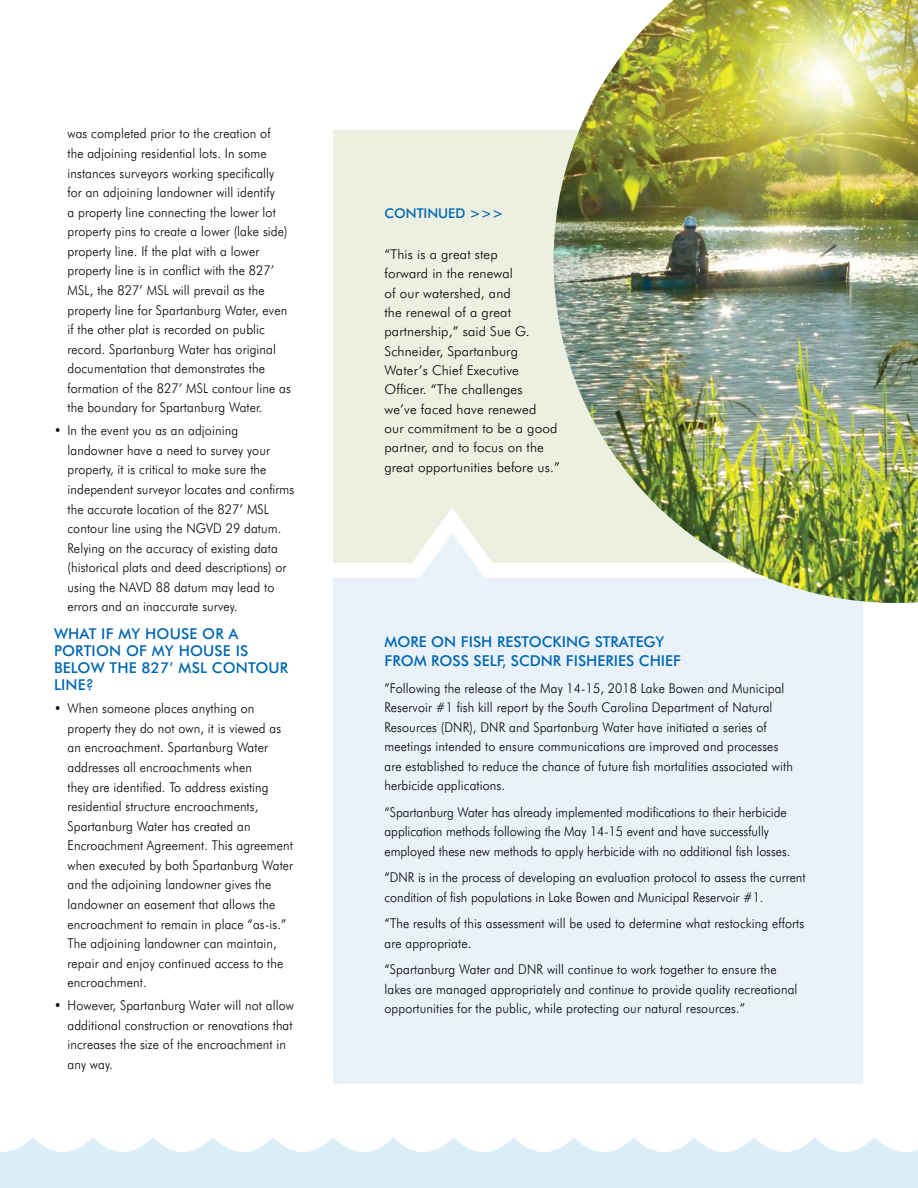
<style>
.page{position:relative;width:918px;height:1188px;background:#fff}
.page>*{position:absolute;margin:0;border:0;box-sizing:border-box;transform-origin:0 0}
.t1{font:500 15px/17.2px "Futura BT";color:#0067b1}
.t2{font:300 13.5px/19.6px "Futura BT";letter-spacing:.01em;color:#000;scale:.93 1}
.t3{font:300 13.5px/19.4px "Futura BT";letter-spacing:.01em;color:#000}
.t4{font:500 13.5px "Futura BT";color:#0067b1}
</style>
<div class="page">
<div style="left:334px;top:130px;width:529px;height:433px;background:#ecf0e1"></div>
<svg style="left:412px;top:508px;width:80px;height:70px"></svg>
<div style="left:334px;top:578px;width:529px;height:505px;background:#e9f2fb"></div>
<svg style="left:33px;top:1138px;width:885px;height:50px;fill:#d9eef6"></svg>
<svg style="left:0;top:1138px;width:33px;height:50px"></svg>
<img style="left:554px;top:0;width:364px;height:603px">
<p class="t2" style="left:68px;top:124px;width:242px">was completed prior to the creation of<br>the adjoining residential lots. In some instances surveyors working specifically for an adjoining landowner will identify<br>a property line connecting the lower lot property pins to create a lower (lake side) property line. If the plat with a lower property line is in conflict with the 827’ MSL, the 827’ MSL will prevail as the property line for Spartanburg Water, even if the other plat is recorded on public record. Spartanburg Water has original documentation that demonstrates the formation of the 827’ MSL contour line as the boundary for Spartanburg Water.</p>
<p class="t2" style="left:68px;top:421px;width:245px;text-indent:-13px">• In the event you as an adjoining landowner have a need to survey your property, it is critical to make sure the independent surveyor locates and confirms the accurate location of the 827’ MSL contour line using the NGVD 29 datum.<br>Relying on the accuracy of existing data (historical plats and deed descriptions) or using the NAVD 88 datum may lead to errors and an inaccurate survey.</p>
<p class="t1" style="left:54px;top:625px;width:236px">WHAT IF MY HOUSE OR A<br>PORTION OF MY HOUSE IS<br>BELOW THE 827’ MSL CONTOUR<br>LINE?</p>
<p class="t2" style="left:67px;top:699px;width:244px;text-indent:-13px">• When someone places anything on property they do not own, it is viewed as an encroachment. Spartanburg Water addresses all encroachments when<br>they are identified. To address existing residential structure encroachments, Spartanburg Water has created an Encroachment Agreement. This agreement when executed by both Spartanburg Water and the adjoining landowner gives the landowner an easement that allows the encroachment to remain in place “as-is.” The adjoining landowner can maintain, repair and enjoy continued access to the encroachment.</p>
<p class="t2" style="left:67px;top:995px;width:245px;text-indent:-13px">• However, Spartanburg Water will not allow additional construction or renovations that increases the size of the encroachment in any way.</p>
<p class="t4" style="left:384px;top:205px;width:120px">CONTINUED &gt;&gt;&gt;</p>
<p class="t3" style="left:384px;top:244px;width:177px">“This is a great step<br>forward in the renewal<br>of our watershed, and<br>the renewal of a great partnership,” said Sue G.<br>Schneider, Spartanburg<br>Water’s Chief Executive<br>Officer. “The challenges<br>we’ve faced have renewed<br>our commitment to be a good partner, and to focus on the great opportunities before us.”</p>
<p class="t1" style="left:384px;top:631px;width:298px;line-height:19.5px">MORE ON FISH RESTOCKING STRATEGY<br>FROM ROSS SELF, SCDNR FISHERIES CHIEF</p>
<p class="t2" style="left:384px;top:678px;width:441px">”Following the release of the May 14-15, 2018 Lake Bowen and Municipal Reservoir #1 fish kill report by the South Carolina Department of Natural Resources (DNR), DNR and Spartanburg Water have initiated a series of meetings intended to ensure communications are improved and processes are established to reduce the chance of future fish mortalities associated with herbicide applications.</p>
<p class="t2" style="left:384px;top:802px;width:438px">“Spartanburg Water has already implemented modifications to their herbicide application methods following the May 14-15 event and have successfully employed these new methods to apply herbicide with no additional fish losses.</p>
<p class="t2" style="left:384px;top:868px;width:454px">“DNR is in the process of developing an evaluation protocol to assess the current condition of fish populations in Lake Bowen and Municipal Reservoir #1.</p>
<p class="t2" style="left:384px;top:913px;width:453px">“The results of this assessment will be used to determine what restocking efforts are appropriate.</p>
<p class="t2" style="left:384px;top:959px;width:446px">“Spartanburg Water and DNR will continue to work together to ensure the lakes are managed appropriately and continue to provide quality recreational opportunities for the public, while protecting our natural resources.”</p>
</div>
